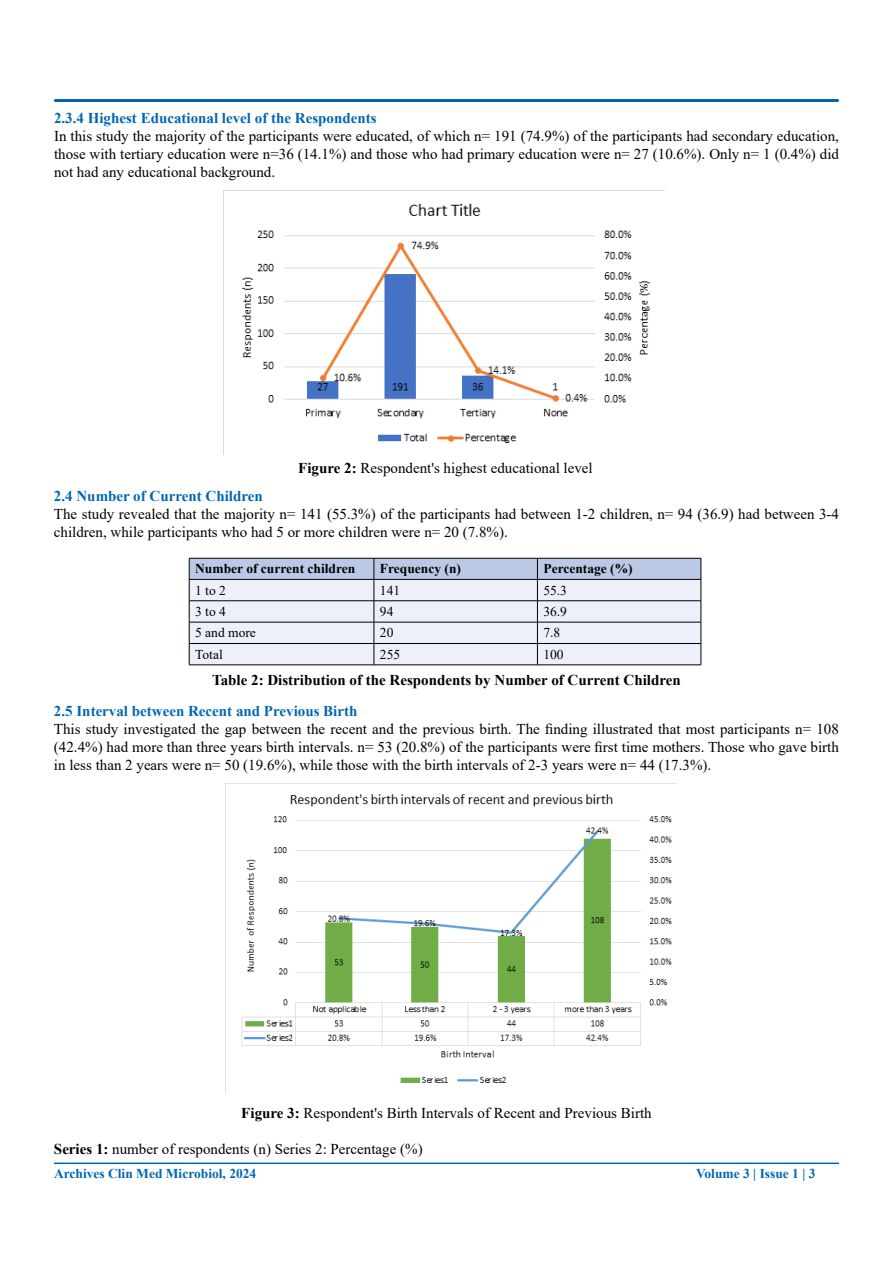
<style>
.page{position:relative;width:893px;height:1263px;background:#fff}
.page>*{position:absolute;margin:0;border:0;box-sizing:border-box;transform-origin:0 0}
.t1{font:15px/18px "Times New Roman";color:#000;text-align:justify}
.t2{font:700 15px "Times New Roman";color:#0066b3}
.t3{font:700 15px "Times New Roman";color:#000}
.t4{font:700 13.5px "Times New Roman";color:#000}
.t5{font:700 13.5px "Times New Roman";color:#0066b3}
.t6{font:13.5px "Times New Roman";color:#000}
.s1{font-weight:700}
</style>
<div class="page">
<div style="left:54px;top:99px;width:785px;height:3px;border:2px solid #0066b3"></div>
<hr style="left:54px;top:1162px;width:785px;height:2px;background:#0066b3">
<img style="left:242px;top:203px;width:409px;height:241px">
<svg style="left:189px;top:558px;width:513px;height:107px;background:#d6dae7"></svg>
<hr style="left:189px;top:665px;width:185px;height:1px;background:#000">
<hr style="left:374px;top:665px;width:163px;height:1px;background:#000">
<hr style="left:537px;top:665px;width:164px;height:1px;background:#000">
<img style="left:226px;top:783px;width:451px;height:300px">
<p class="t2" style="left:54px;top:107px;width:324px">2.3.4 Highest Educational level of the Respondents</p>
<p class="t1" style="left:54px;top:126px;width:786px">In this study the majority of the participants were educated, of which n= 191 (74.9%) of the participants had secondary education, those with tertiary education were n=36 (14.1%) and those who had primary education were n= 27 (10.6%). Only n= 1 (0.4%) did not had any educational background.</p>
<p class="t1" style="left:298px;top:459px;width:296px"><span class="s1">Figure 2:</span> Respondent's highest educational level</p>
<p class="t2" style="left:54px;top:485px;width:210px">2.4 Number of Current Children</p>
<p class="t1" style="left:54px;top:504px;width:786px">The study revealed that the majority n= 141 (55.3%) of the participants had between 1-2 children, n= 94 (36.9) had between 3-4 children, while participants who had 5 or more children were n= 20 (7.8%).</p>
<p class="t4" style="left:195px;top:559px;width:162px">Number of current children</p>
<p class="t4" style="left:380px;top:559px;width:83px">Frequency (n)</p>
<p class="t4" style="left:543px;top:559px;width:91px">Percentage (%)</p>
<p class="t6" style="left:195px;top:581px;width:32px">1 to 2</p>
<p class="t6" style="left:380px;top:581px;width:22px">141</p>
<p class="t6" style="left:543px;top:581px;width:25px">55.3</p>
<p class="t6" style="left:195px;top:602px;width:32px">3 to 4</p>
<p class="t6" style="left:380px;top:602px;width:15px">94</p>
<p class="t6" style="left:543px;top:602px;width:25px">36.9</p>
<p class="t6" style="left:195px;top:623px;width:62px">5 and more</p>
<p class="t6" style="left:380px;top:623px;width:15px">20</p>
<p class="t6" style="left:543px;top:623px;width:18px">7.8</p>
<p class="t6" style="left:195px;top:645px;width:29px">Total</p>
<p class="t6" style="left:380px;top:645px;width:22px">255</p>
<p class="t6" style="left:543px;top:645px;width:22px">100</p>
<p class="t3" style="left:212px;top:669px;width:470px">Table 2: Distribution of the Respondents by Number of Current Children</p>
<p class="t2" style="left:54px;top:700px;width:305px">2.5 Interval between Recent and Previous Birth</p>
<p class="t1" style="left:54px;top:719px;width:786px">This study investigated the gap between the recent and the previous birth. The finding illustrated that most participants n= 108 (42.4%) had more than three years birth intervals. n= 53 (20.8%) of the participants were first time mothers. Those who gave birth in less than 2 years were n= 50 (19.6%), while those with the birth intervals of 2-3 years were n= 44 (17.3%).</p>
<p class="t1" style="left:241px;top:1103px;width:412px"><span class="s1">Figure 3:</span> Respondent's Birth Intervals of Recent and Previous Birth</p>
<p class="t1" style="left:54px;top:1139px;width:370px"><span class="s1">Series 1:</span> number of respondents (n) Series 2: Percentage (%)</p>
<p class="t5" style="left:54px;top:1164px;width:204px">Archives Clin Med Microbiol, 2024</p>
<p class="t5" style="left:696px;top:1163px;width:121px">Volume 3 | Issue 1 | 3</p>
</div>
